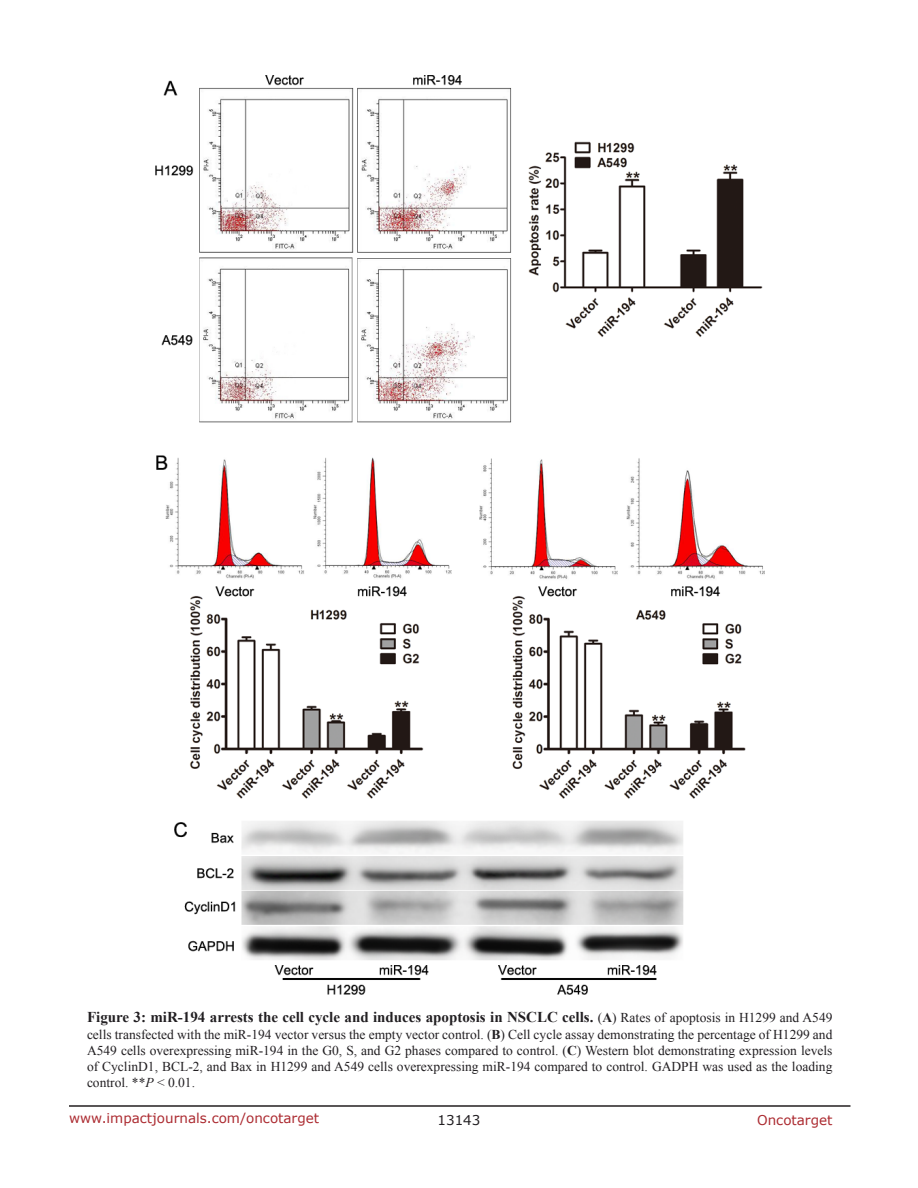
<style>
.page{position:relative;width:918px;height:1188px;background:#fff}
.page>*{position:absolute;margin:0;border:0;box-sizing:border-box;transform-origin:0 0}
.FigureText{font:700 15px "Times New Roman";color:#221f22}
.FigureText-2{font:13.5px/16.2px "Times New Roman";color:#221f22;text-align:justify}
.t1{font:13.5px "Verdana";color:#ac2b31}
.t2{font:13.5px "Verdana";color:#221f22}
.s1{font-weight:400;font-size:13.5px}
.s2{font-size:13.5px}
.s3{font-weight:700}
.s4{font-style:italic}
</style>
<div class="page">
<hr style="left:69px;top:1105px;width:781px;height:2px;background:#231f20">
<img style="left:155px;top:76px;width:609px;height:918px">
<p class="FigureText" style="left:87px;top:1007px;width:747px">Figure 3: miR-194 arrests the cell cycle and induces apoptosis in NSCLC cells. <span class="s1">(</span><span class="s2">A</span><span class="s1">) Rates of apoptosis in H1299 and A549</span></p>
<p class="FigureText-2" style="left:87px;top:1026px;width:747px">cells transfected with the miR-194 vector versus the empty vector control. (<span class="s3">B</span>) Cell cycle assay demonstrating the percentage of H1299 and A549 cells overexpressing miR-194 in the G0, S, and G2 phases compared to control. (<span class="s3">C</span>) Western blot demonstrating expression levels of CyclinD1, BCL-2, and Bax in H1299 and A549 cells overexpressing miR-194 compared to control. GADPH was used as the loading control. **<span class="s4">P</span> &lt; 0.01.</p>
<p class="t1" style="left:69px;top:1109px;width:252px">www.impactjournals.com/oncotarget</p>
<p class="t2" style="left:438px;top:1111px;width:44px">13143</p>
<p class="t1" style="left:757px;top:1111px;width:77px">Oncotarget</p>
</div>
